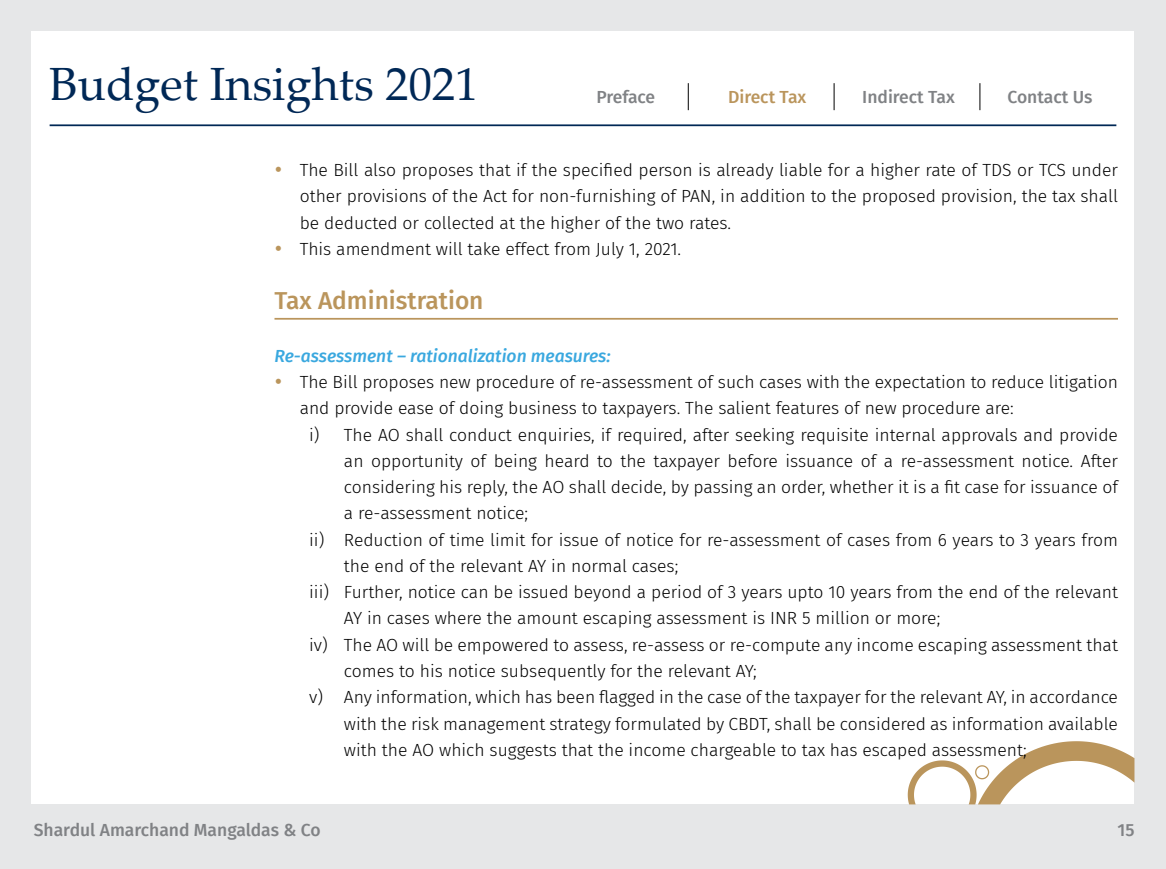
<style>
.page{position:relative;width:1166px;height:869px;background:#fff}
.page>*{position:absolute;margin:0;border:0;box-sizing:border-box;transform-origin:0 0}
.t1{font:46.55px "Palatino Linotype";color:#002856}
.Heading_1{font:500 24.5px "Fira Sans";color:#ba955c}
.Body_Copy{font:300 17.5px/26.2px "Fira Sans";color:#000}
.t2{font:500 17.5px "Fira Sans";color:#808285}
.Heading_2{font:italic 500 17.5px "Fira Sans";color:#3aa8df}
.t3{font:500 17.5px "Fira Sans";color:#ba955c}
.t4{font:500 17.5px "Fira Sans";letter-spacing:-.02em;color:#808285}
.s1{color:#ba955c}
</style>
<div class="page">
<div style="left:0;top:0;width:1166px;height:868px;background:#e6e7e8"></div>
<div style="left:32px;top:31px;width:1102px;height:773px;background:#fff"></div>
<svg style="left:908px;top:741px;width:226px;height:63px"></svg>
<hr style="left:50px;top:124px;width:1066px;height:2px;background:#002856">
<svg style="left:688px;top:83px;width:1px;height:27px"></svg>
<svg style="left:833px;top:83px;width:1px;height:27px"></svg>
<svg style="left:979px;top:83px;width:1px;height:27px"></svg>
<hr style="left:274px;top:318px;width:844px;height:1px;background:#ba955c">
<h1 class="t1" style="left:50px;top:51px;width:430px">Budget Insights 2021</h1>
<p class="t4" style="left:596px;top:83px;width:60px">Preface</p>
<p class="t3" style="left:728px;top:83px;width:80px">Direct Tax</p>
<p class="t2" style="left:862px;top:83px;width:94px">Indirect Tax</p>
<p class="t2" style="left:1007px;top:83px;width:86px">Contact Us</p>
<p class="Body_Copy" style="left:300px;top:157px;width:820px;text-align:justify;text-indent:-25px"><span class="s1">•</span> The Bill also proposes that if the specified person is already liable for a higher rate of TDS or TCS under other provisions of the Act for non-furnishing of PAN, in addition to the proposed provision, the tax shall be deducted or collected at the higher of the two rates.</p>
<p class="Body_Copy" style="left:274px;top:235px;width:408px"><span class="s1">•</span> This amendment will take effect from July 1, 2021.</p>
<p class="Heading_1" style="left:274px;top:281px;width:211px">Tax Administration</p>
<p class="Heading_2" style="left:274px;top:341px;width:338px">Re-assessment – rationalization measures:</p>
<p class="Body_Copy" style="left:300px;top:368px;width:820px;text-indent:-25px"><span class="s1">•</span> The Bill proposes new procedure of re-assessment of such cases with the expectation to reduce litigation and provide ease of doing business to taxpayers. The salient features of new procedure are:</p>
<p class="Body_Copy" style="left:344px;top:421px;width:775px;text-align:justify;text-indent:-35px">i) The AO shall conduct enquiries, if required, after seeking requisite internal approvals and provide an opportunity of being heard to the taxpayer before issuance of a re-assessment notice. After considering his reply, the AO shall decide, by passing an order, whether it is a fit case for issuance of a re-assessment notice;</p>
<p class="Body_Copy" style="left:344px;top:526px;width:775px;text-indent:-35px">ii) Reduction of time limit for issue of notice for re-assessment of cases from 6 years to 3 years from the end of the relevant AY in normal cases;</p>
<p class="Body_Copy" style="left:344px;top:578px;width:775px;text-indent:-35px">iii) Further, notice can be issued beyond a period of 3 years upto 10 years from the end of the relevant<br>AY in cases where the amount escaping assessment is INR 5 million or more;</p>
<p class="Body_Copy" style="left:344px;top:631px;width:775px;text-indent:-35px">iv) The AO will be empowered to assess, re-assess or re-compute any income escaping assessment that comes to his notice subsequently for the relevant AY;</p>
<p class="Body_Copy" style="left:344px;top:683px;width:775px;text-align:justify;text-indent:-35px">v) Any information, which has been flagged in the case of the taxpayer for the relevant AY, in accordance with the risk management strategy formulated by CBDT, shall be considered as information available with the AO which suggests that the income chargeable to tax has escaped assessment;</p>
<p class="t2" style="left:34px;top:815px;width:288px">Shardul Amarchand Mangaldas &amp; Co</p>
<p class="t2" style="left:1117px;top:815px;width:18px">15</p>
</div>
